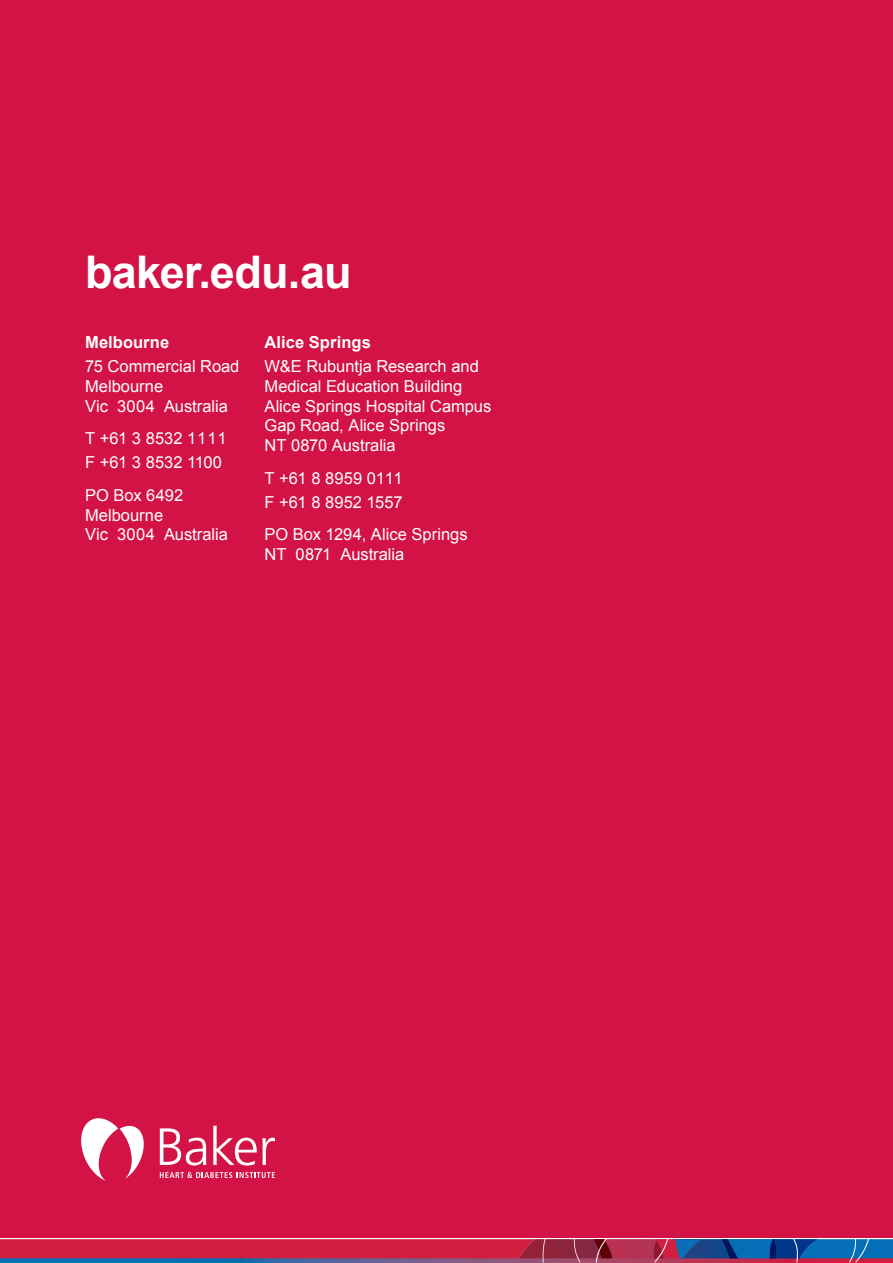
<style>
.page{position:relative;width:893px;height:1263px;background:#d31245}
.page>*{position:absolute;margin:0;border:0;box-sizing:border-box;transform-origin:0 0}
.t1{font:700 45px "Arial";letter-spacing:-.015em;color:#fff}
.t2{font:16.5px/19.8px "Arial";color:#fff}
.t3{font:700 16.5px "Arial";letter-spacing:.005em;color:#fff}
</style>
<div class="page">
<svg style="left:160px;top:1128px;width:46px;height:37px"></svg>
<svg style="left:213px;top:1126px;width:62px;height:39px"></svg>
<svg style="left:160px;top:1172px;width:115px;height:6px"></svg>
<svg style="left:81px;top:1118px;width:63px;height:63px"></svg>
<svg style="left:0;top:1238px;width:893px;height:25px"></svg>
<h1 class="t1" style="left:85px;top:242px;width:268px">baker.edu.au</h1>
<p class="t3" style="left:85px;top:331px;width:86px">Melbourne</p>
<p class="t2" style="left:85px;top:356px;width:156px">75 Commercial Road<br>Melbourne<br>Vic 3004 Australia</p>
<p class="t2" style="left:85px;top:427px;width:143px;line-height:24px">T +61 3 8532 1111<br>F +61 3 8532 1100</p>
<p class="t2" style="left:85px;top:485px;width:144px">PO Box 6492<br>Melbourne<br>Vic 3004 Australia</p>
<p class="t3" style="left:264px;top:331px;width:108px">Alice Springs</p>
<p class="t2" style="left:264px;top:356px;width:228px">W&amp;E Rubuntja Research and<br>Medical Education Building<br>Alice Springs Hospital Campus<br>Gap Road, Alice Springs<br>NT 0870 Australia</p>
<p class="t2" style="left:264px;top:466px;width:140px;line-height:24px">T +61 8 8959 0111<br>F +61 8 8952 1557</p>
<p class="t2" style="left:264px;top:525px;width:205px">PO Box 1294, Alice Springs<br>NT 0871 Australia</p>
</div>
